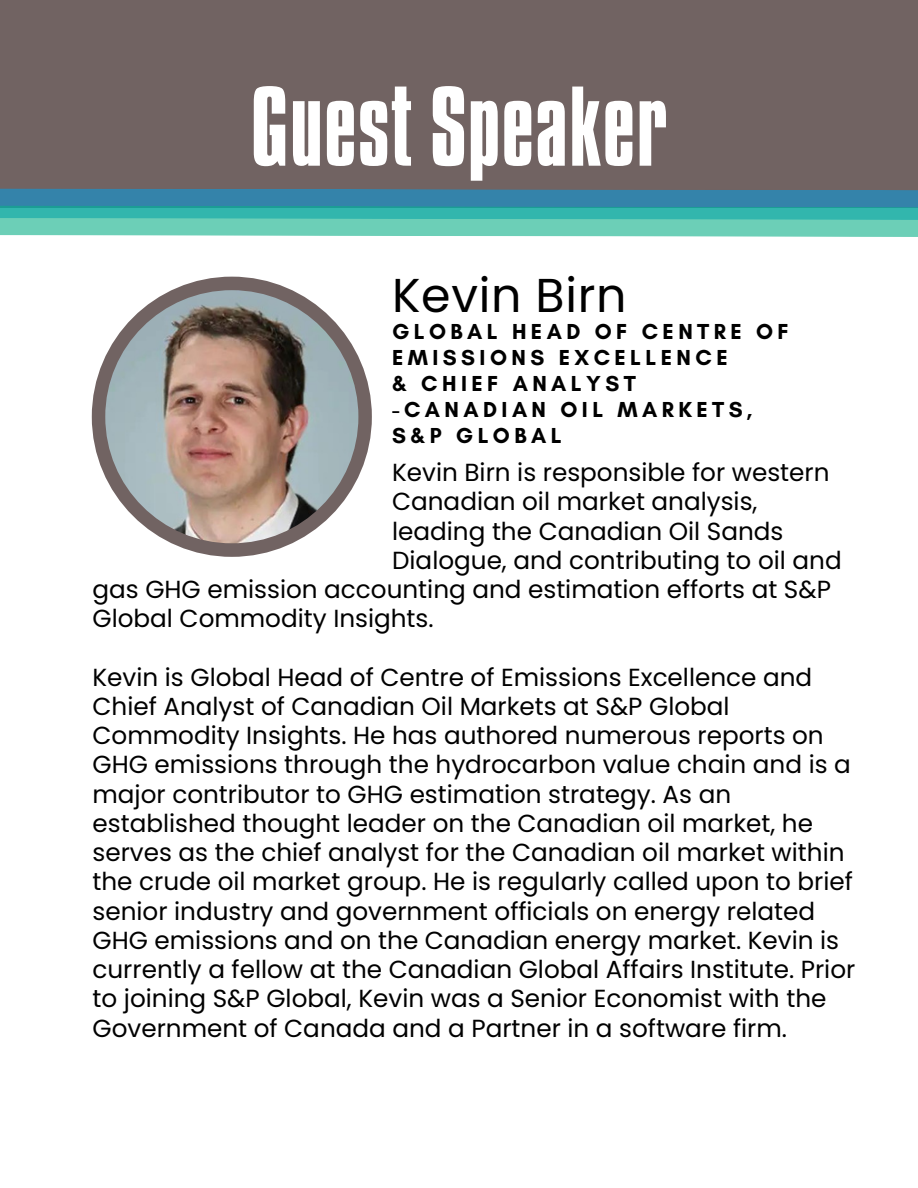
<style>
.page{position:relative;width:918px;height:1188px;background:#fff}
.page>*{position:absolute;margin:0;border:0;box-sizing:border-box;transform-origin:0 0}
.t1{font:97.5px "Aka Acid GR Compacta";letter-spacing:.015em;color:#fff}
.t2{font:47.55px "Poppins";letter-spacing:.015em;color:#000}
.t3{font:24.75px/29.2px "Poppins";color:#000}
.t4{font:700 22.05px/25.8px "Glacial Indifference";letter-spacing:.2em;color:#000}
</style>
<div class="page">
<div style="left:92px;top:277px;width:280px;height:280px;background:#716362;border-radius:50%"></div>
<img style="left:105px;top:290px;width:253px;height:253px;border-radius:50%">
<div style="left:0;top:0;width:918px;height:207px;background:#716362"></div>
<svg style="left:0;top:188px;width:918px;height:49px;background:#4cabae"></svg>
<p class="t1" style="left:251px;top:89px;width:418px">Guest Speaker</p>
<p class="t2" style="left:392px;top:262px;width:236px">Kevin Birn</p>
<p class="t4" style="left:392px;top:319px;width:398px">GLOBAL HEAD OF CENTRE OF<br>EMISSIONS EXCELLENCE</p>
<p class="t4" style="left:392px;top:370px;width:245px">&amp; CHIEF ANALYST</p>
<p class="t4" style="left:392px;top:396px;width:362px">-CANADIAN OIL MARKETS,</p>
<p class="t4" style="left:392px;top:422px;width:171px">S&amp;P GLOBAL</p>
<p class="t3" style="left:392px;top:458px;width:451px">Kevin Birn is responsible for western Canadian oil market analysis, leading the Canadian Oil Sands Dialogue, and contributing to oil and</p>
<p class="t3" style="left:93px;top:574px;width:740px">gas GHG emission accounting and estimation efforts at S&amp;P<br>Global Commodity Insights.</p>
<p class="t3" style="left:93px;top:662px;width:764px">Kevin is Global Head of Centre of Emissions Excellence and Chief Analyst of Canadian Oil Markets at S&amp;P Global Commodity Insights. He has authored numerous reports on GHG emissions through the hydrocarbon value chain and is a major contributor to GHG estimation strategy. As an established thought leader on the Canadian oil market, he serves as the chief analyst for the Canadian oil market within the crude oil market group. He is regularly called upon to brief senior industry and government officials on energy related GHG emissions and on the Canadian energy market. Kevin is currently a fellow at the Canadian Global Affairs Institute. Prior to joining S&amp;P Global, Kevin was a Senior Economist with the Government of Canada and a Partner in a software firm.</p>
</div>
